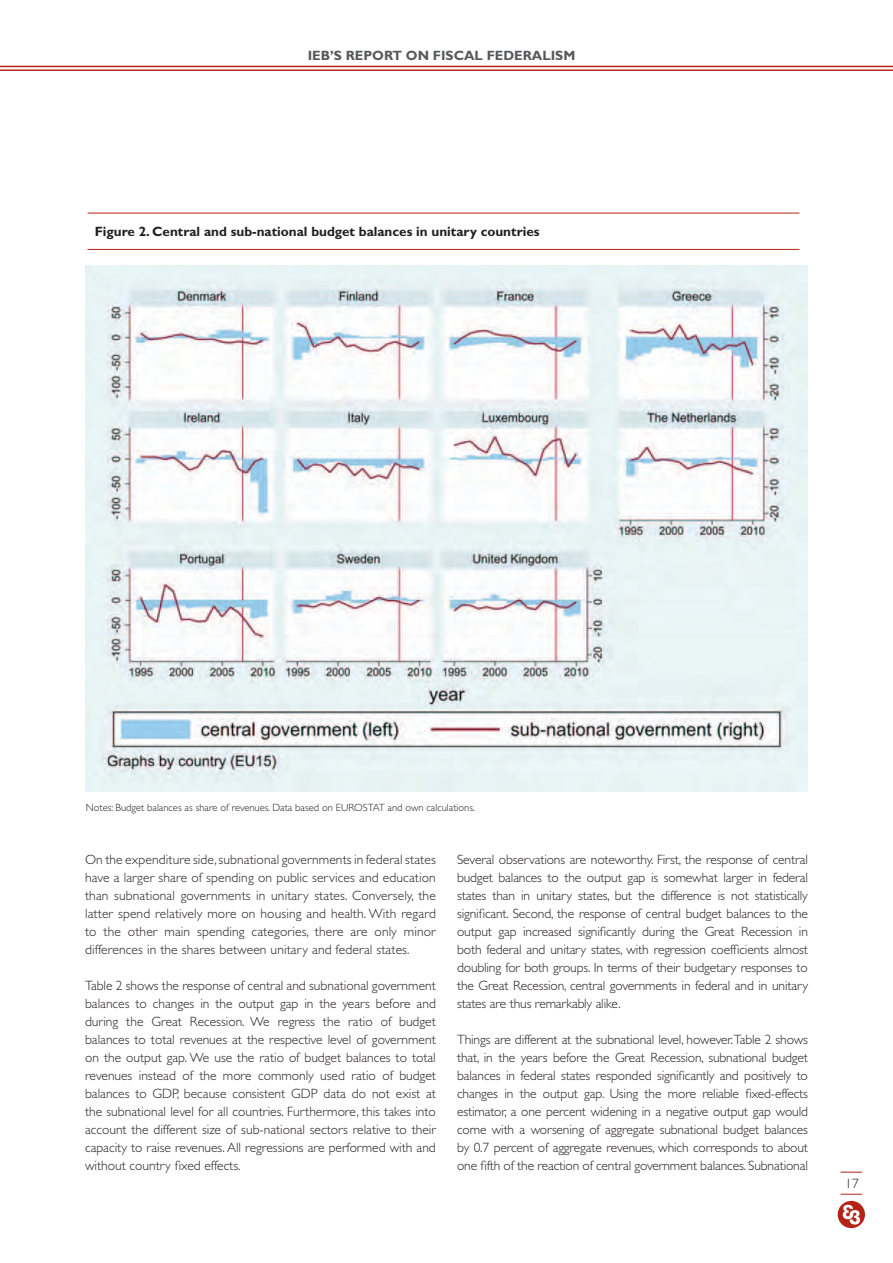
<style>
.page{position:relative;width:893px;height:1263px;background:#fff}
.page>*{position:absolute;margin:0;border:0;box-sizing:border-box;transform-origin:0 0}
.t1{font:300 13.5px/18px "Gill Sans";letter-spacing:-.005em;color:#231f20;text-align:justify}
.t2{font:700 13.5px "Gill Sans";color:#231f20}
.t3{font:700 13.5px "Gill Sans";color:#58595b}
.t4{font:300 10.5px "Gill Sans";color:#231f20}
</style>
<div class="page">
<hr style="left:0;top:66px;width:893px;height:1px;background:#b42317">
<hr style="left:0;top:69px;width:893px;height:2px;background:#b42317">
<svg style="left:838px;top:1201px;width:27px;height:27px"></svg>
<svg style="left:840px;top:1172px;width:22px;height:1px"></svg>
<svg style="left:840px;top:1194px;width:22px;height:1px"></svg>
<img style="left:85px;top:266px;width:723px;height:525px">
<hr style="left:88px;top:213px;width:711px;height:1px;background:#b42317">
<hr style="left:88px;top:249px;width:711px;height:1px;background:#b42317">
<p class="t3" style="left:308px;top:48px;width:135px">IEB’s Report on Fisca</p>
<p class="t3" style="left:475px;top:48px;width:102px">l Federalism</p>
<p class="t2" style="left:95px;top:224px;width:446px">Figure 2. Central and sub-national budget balances in unitary countries</p>
<p class="t4" style="left:86px;top:801px;width:391px">Notes: Budget balances as share of revenues. Data based on EUROSTAT and own calculations.</p>
<p class="t1" style="left:85px;top:851px;width:352px">On the expenditure side, subnational governments in federal states have a larger share of spending on public services and education than subnational governments in unitary states. Conversely, the latter spend relatively more on housing and health. With regard to the other main spending categories, there are only minor differences in the shares between unitary and federal states.</p>
<p class="t1" style="left:85px;top:977px;width:352px">Table 2 shows the response of central and subnational government balances to changes in the output gap in the years before and during the Great Recession. We regress the ratio of budget balances to total revenues at the respective level of government on the output gap. We use the ratio of budget balances to total revenues instead of the more commonly used ratio of budget balances to GDP, because consistent GDP data do not exist at the subnational level for all countries. Furthermore, this takes into account the different size of sub-national sectors relative to their capacity to raise revenues. All regressions are performed with and without country fixed effects.</p>
<p class="t1" style="left:457px;top:851px;width:352px">Several observations are noteworthy. First, the response of central budget balances to the output gap is somewhat larger in federal states than in unitary states, but the difference is not statistically significant. Second, the response of central budget balances to the output gap increased significantly during the Great Recession in both federal and unitary states, with regression coefficients almost doubling for both groups. In terms of their budgetary responses to the Great Recession, central governments in federal and in unitary states are thus remarkably alike.</p>
<p class="t1" style="left:457px;top:1031px;width:352px">Things are different at the subnational level, however. Table 2 shows that, in the years before the Great Recession, subnational budget balances in federal states responded significantly and positively to changes in the output gap. Using the more reliable fixed-effects estimator, a one percent widening in a negative output gap would come with a worsening of aggregate subnational budget balances by 0.7 percent of aggregate revenues, which corresponds to about one fifth of the reaction of central government balances. Subnational</p>
<p class="t1" style="left:845px;top:1175px;width:15px">17</p>
</div>
